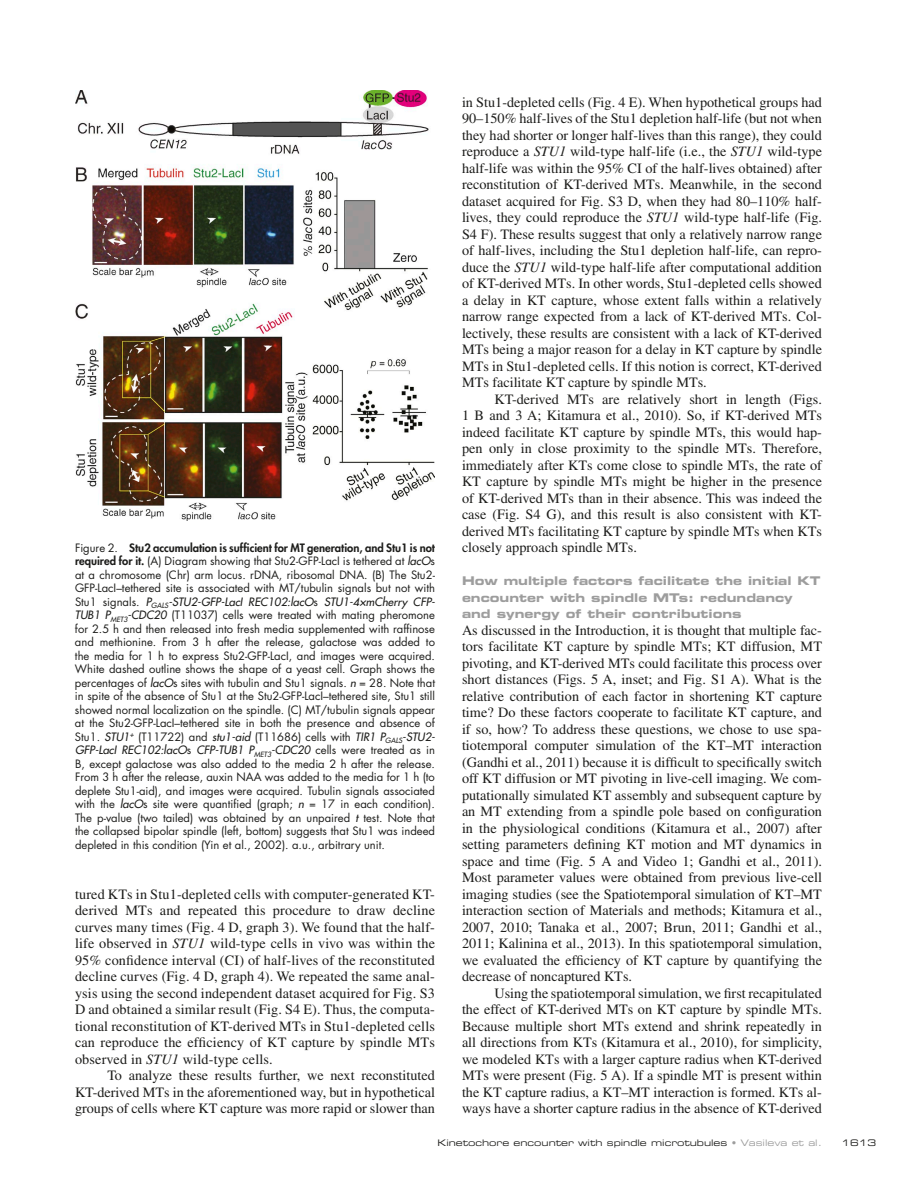
<style>
.page{position:relative;width:918px;height:1188px;background:#fff}
.page>*{position:absolute;margin:0;border:0;box-sizing:border-box;transform-origin:0 0}
.t1{font:14.25px/16.5px "Times LT Std";color:#1d1d1b;text-align:justify}
.t2{font:12px/16.5px "Eurostile LT Std Bold Ex 2";color:#9d9d9d}
.t3{font:11.25px/13.5px "Futura Std";color:#1d1d1b;text-align:justify}
.t4{font:9px "Eurostile LT Std Ex 2";color:#1d1d1b}
.s1{font-weight:800}
.s2{font-weight:500;font-style:italic}
.s3{font-style:italic}
.s4{color:#9d9d9d}
</style>
<div class="page">
<img style="left:76px;top:90px;width:358px;height:430px">
<p class="t3" style="left:75px;top:541px;width:362px">Figure 2. <span class="s1">Stu2 accumulation is sufficient for MT generation, and Stu1 is not required for it.</span> (A) Diagram showing that Stu2-GFP-LacI is tethered at <span class="s2">lacO</span>s at a chromosome (Chr) arm locus. rDNA, ribosomal DNA. (B) The Stu2- GFP-LacI–tethered site is associated with MT/tubulin signals but not with Stu1 signals. <span class="s2">P</span><sub>GALS</sub><span class="s2">-STU2-GFP-LacI REC102:lacO</span>s <span class="s2">STU1-4×mCherry CFP-TUB1 P</span><sub>MET3</sub><span class="s2">-CDC20</span> (T11037) cells were treated with mating pheromone for 2.5 h and then released into fresh media supplemented with raffinose and methionine. From 3 h after the release, galactose was added to the media for 1 h to express Stu2-GFP-LacI, and images were acquired.<br>White dashed outline shows the shape of a yeast cell. Graph shows the percentages of <span class="s2">lacO</span>s sites with tubulin and Stu1 signals. <span class="s2">n</span> = 28. Note that in spite of the absence of Stu1 at the Stu2-GFP-LacI–tethered site, Stu1 still showed normal localization on the spindle. (C) MT/tubulin signals appear at the Stu2-GFP-LacI–tethered site in both the presence and absence of Stu1. <span class="s2">STU1</span><sup>+</sup> (T11722) and <span class="s2">stu1-aid</span> (T11686) cells with <span class="s2">TIR1 P</span><sub>GALS</sub><span class="s2">-STU2- GFP-LacI REC102:lacO</span>s <span class="s2">CFP-TUB1 P</span><sub>MET3</sub><span class="s2">-CDC20</span> cells were treated as in B, except galactose was also added to the media 2 h after the release.<br>From 3 h after the release, auxin NAA was added to the media for 1 h (to deplete Stu1-aid), and images were acquired. Tubulin signals associated with the <span class="s2">lacO</span>s site were quantified (graph; <span class="s2">n</span> = 17 in each condition).<br>The p-value (two tailed) was obtained by an unpaired <span class="s2">t</span> test. Note that the collapsed bipolar spindle (left, bottom) suggests that Stu1 was indeed depleted in this condition (Yin et al., 2002). a.u., arbitrary unit.</p>
<p class="t1" style="left:75px;top:885px;width:362px">tured KTs in Stu1-depleted cells with computer-generated KT&shy;derived MTs and repeated this procedure to draw decline curves many times (Fig. 4 D, graph 3). We found that the half&shy;life observed in <span class="s3">STU1</span> wild-type cells in vivo was within the 95% confidence interval (CI) of half-lives of the reconstituted decline curves (Fig. 4 D, graph 4). We repeated the same anal&shy;ysis using the second independent dataset acquired for Fig. S3<br>D and obtained a similar result (Fig. S4 E). Thus, the computa&shy;tional reconstitution of KT-derived MTs in Stu1-depleted cells can reproduce the efficiency of KT capture by spindle MTs observed in <span class="s3">STU1</span> wild-type cells.</p>
<p class="t1" style="left:75px;top:1067px;width:362px;text-indent:32px">To analyze these results further, we next reconstituted KT-derived MTs in the aforementioned way, but in hypothetical groups of cells where KT capture was more rapid or slower than</p>
<p class="t1" style="left:462px;top:93px;width:362px">in Stu1-depleted cells (Fig. 4 E). When hypothetical groups had 90–150% half-lives of the Stu1 depletion half-life (but not when they had shorter or longer half-lives than this range), they could reproduce a <span class="s3">STU1</span> wild-type half-life (i.e., the <span class="s3">STU1</span> wild-type half-life was within the 95% CI of the half-lives obtained) after reconstitution of KT-derived MTs. Meanwhile, in the second dataset acquired for Fig. S3 D, when they had 80–110% half&shy;lives, they could reproduce the <span class="s3">STU1</span> wild-type half-life (Fig.<br>S4 F). These results suggest that only a relatively narrow range of half-lives, including the Stu1 depletion half-life, can repro&shy;duce the <span class="s3">STU1</span> wild-type half-life after computational addition of KT-derived MTs. In other words, Stu1-depleted cells showed a delay in KT capture, whose extent falls within a relatively narrow range expected from a lack of KT-derived MTs. Col&shy;lectively, these results are consistent with a lack of KT-derived MTs being a major reason for a delay in KT capture by spindle MTs in Stu1-depleted cells. If this notion is correct, KT-derived MTs facilitate KT capture by spindle MTs.</p>
<p class="t1" style="left:462px;top:390px;width:362px;text-indent:32px">KT-derived MTs are relatively short in length (Figs.<br>1 B and 3 A; Kitamura et al., 2010). So, if KT-derived MTs indeed facilitate KT capture by spindle MTs, this would hap&shy;pen only in close proximity to the spindle MTs. Therefore, immediately after KTs come close to spindle MTs, the rate of KT capture by spindle MTs might be higher in the presence of KT-derived MTs than in their absence. This was indeed the case (Fig. S4 G), and this result is also consistent with KT&shy;derived MTs facilitating KT capture by spindle MTs when KTs closely approach spindle MTs.</p>
<p class="t2" style="left:462px;top:572px;width:360px">How multiple factors facilitate the initial KT encounter with spindle MTs: redundancy and synergy of their contributions</p>
<p class="t1" style="left:462px;top:621px;width:362px">As discussed in the Introduction, it is thought that multiple fac&shy;tors facilitate KT capture by spindle MTs; KT diffusion, MT pivoting, and KT-derived MTs could facilitate this process over short distances (Figs. 5 A, inset; and Fig. S1 A). What is the relative contribution of each factor in shortening KT capture time? Do these factors cooperate to facilitate KT capture, and if so, how? To address these questions, we chose to use spa&shy;tiotemporal computer simulation of the KT–MT interaction (Gandhi et al., 2011) because it is difficult to specifically switch off KT diffusion or MT pivoting in live-cell imaging. We com&shy;putationally simulated KT assembly and subsequent capture by an MT extending from a spindle pole based on configuration in the physiological conditions (Kitamura et al., 2007) after setting parameters defining KT motion and MT dynamics in space and time (Fig. 5 A and Video 1; Gandhi et al., 2011).<br>Most parameter values were obtained from previous live-cell imaging studies (see the Spatiotemporal simulation of KT–MT interaction section of Materials and methods; Kitamura et al., 2007, 2010; Tanaka et al., 2007; Brun, 2011; Gandhi et al., 2011; Kalinina et al., 2013). In this spatiotemporal simulation, we evaluated the efficiency of KT capture by quantifying the decrease of noncaptured KTs.</p>
<p class="t1" style="left:462px;top:984px;width:362px;text-indent:32px">Using the spatiotemporal simulation, we first recapitulated the effect of KT-derived MTs on KT capture by spindle MTs.<br>Because multiple short MTs extend and shrink repeatedly in all directions from KTs (Kitamura et al., 2010), for simplicity, we modeled KTs with a larger capture radius when KT-derived MTs were present (Fig. 5 A). If a spindle MT is present within the KT capture radius, a KT–MT interaction is formed. KTs al&shy;ways have a shorter capture radius in the absence of KT-derived</p>
<p class="t4" style="left:437px;top:1136px;width:386px">Kinetochore encounter with spindle microtubules <span class="s4">• Vasileva et al.</span></p>
<p class="t4" style="left:841px;top:1136px;width:36px">1613</p>
</div>
